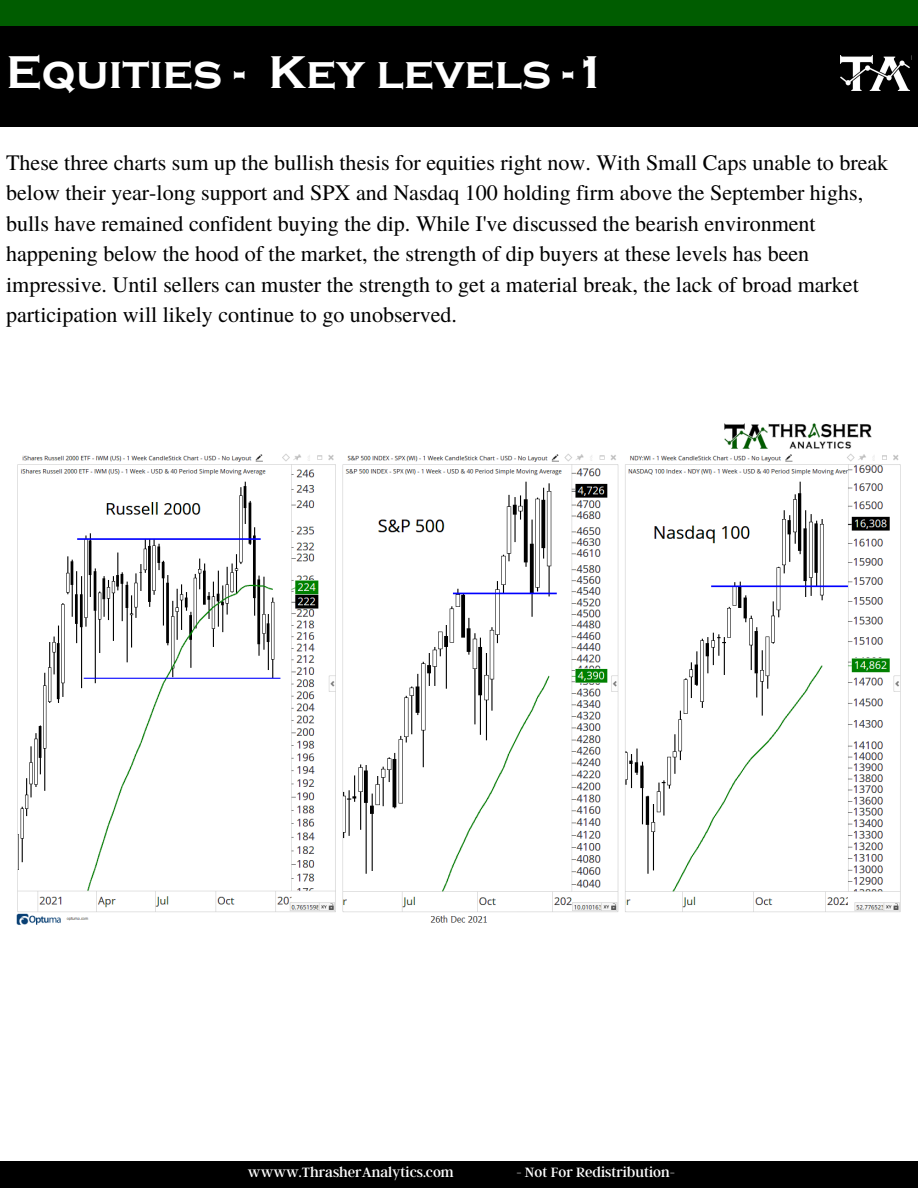
<style>
.page{position:relative;width:918px;height:1188px;background:#fff}
.page>*{position:absolute;margin:0;border:0;box-sizing:border-box;transform-origin:0 0}
.t1{font:700 47.25px "Copperplate Gothic";color:#fff}
.t2{font:22.05px/30.3px "Te X Gyre Termes";color:#000}
.t3{font:15px "Argent CF";color:#fff}
</style>
<div class="page">
<div style="left:0;top:0;width:918px;height:27px;background:#005c00"></div>
<div style="left:0;top:1162px;width:918px;height:26px;background:#000"></div>
<div style="left:0;top:26px;width:918px;height:101px;background:#000"></div>
<img style="left:840px;top:56px;width:70px;height:35px">
<img style="left:16px;top:423px;width:885px;height:502px">
<h1 class="t1" style="left:6px;top:46px;width:602px">Equities - Key levels -1</h1>
<p class="t2" style="left:6px;top:146px;width:884px">These three charts sum up the bullish thesis for equities right now. With Small Caps unable to break below their year-long support and SPX and Nasdaq 100 holding firm above the September highs, bulls have remained confident buying the dip. While I've discussed the bearish environment happening below the hood of the market, the strength of dip buyers at these levels has been impressive. Until sellers can muster the strength to get a material break, the lack of broad market participation will likely continue to go unobserved.</p>
<p class="t3" style="left:248px;top:1162px;width:207px">wwww.ThrasherAnalytics.com</p>
<p class="t3" style="left:516px;top:1162px;width:160px">- Not For Redistribution-</p>
</div>
